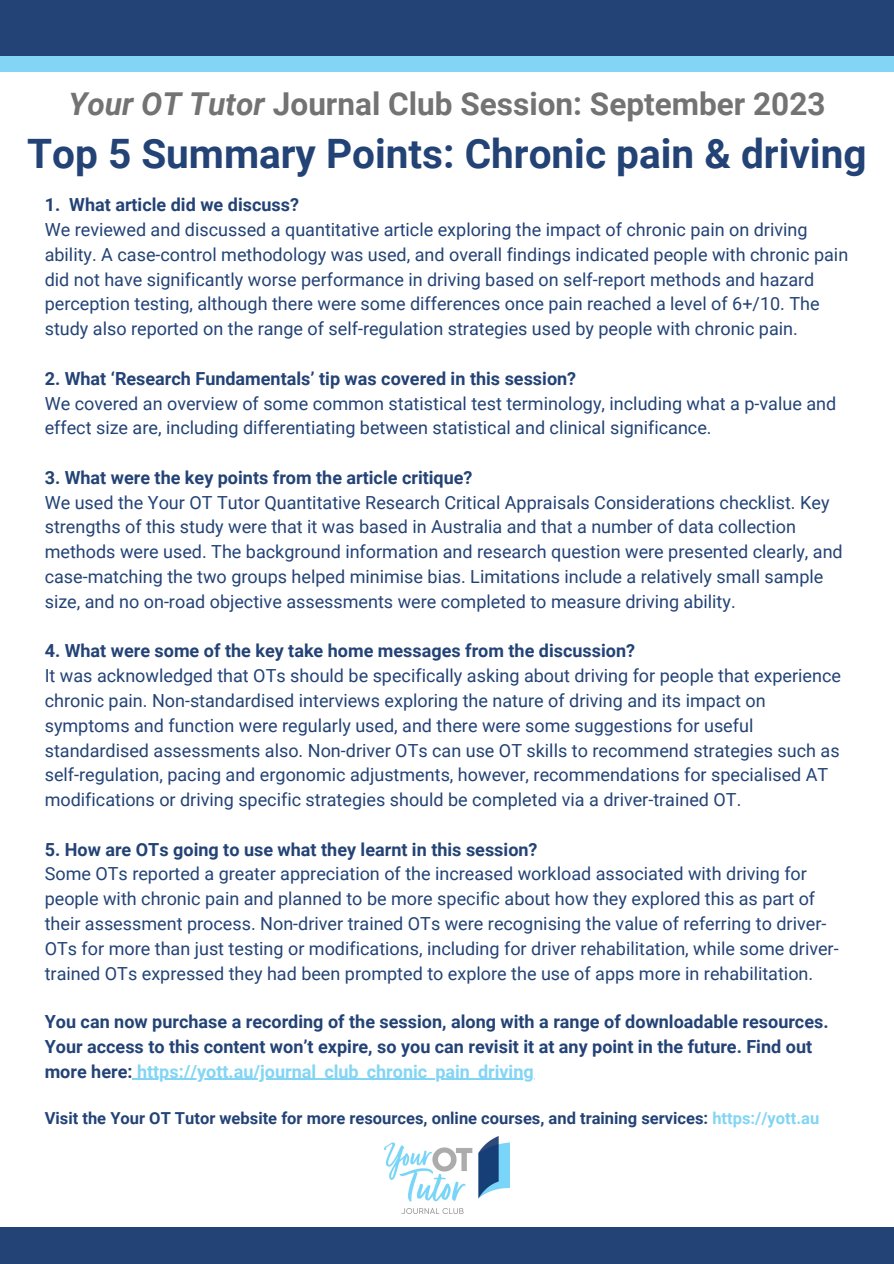
<style>
.page{position:relative;width:894px;height:1264px;background:#fff}
.page>*{position:absolute;margin:0;border:0;box-sizing:border-box;transform-origin:0 0}
.t1{font:700 40.5px "Roboto";color:#234376}
.t2{font:700 31.5px "Roboto";color:#737373}
.t3{font:18px/24.8px "Roboto";color:#234376}
.t4{font:700 18px/24.8px "Roboto";color:#234376}
.t5{font:700 16.5px "Roboto";color:#234376}
.s1{font-style:italic}
.s2{color:#82d5f4}
</style>
<div class="page">
<div style="left:0;top:1227px;width:893px;height:36px;background:#234376"></div>
<div style="left:0;top:0;width:893px;height:56px;background:#234376"></div>
<hr style="left:137px;top:1078px;width:397px;height:1px;background:#82d5f4">
<div style="left:0;top:56px;width:893px;height:15px;background:#82d5f4"></div>
<img style="left:384px;top:1136px;width:125px;height:77px">
<p class="t2" style="left:68px;top:86px;width:758px"><span class="s1">Your OT Tutor</span> Journal Club Session: September 2023</p>
<p class="t1" style="left:27px;top:130px;width:840px">Top 5 Summary Points: Chronic pain &amp; driving</p>
<p class="t4" style="left:45px;top:193px;width:256px">1. What article did we discuss?</p>
<p class="t3" style="left:45px;top:217px;width:804px">We reviewed and discussed a quantitative article exploring the impact of chronic pain on driving ability. A case-control methodology was used, and overall findings indicated people with chronic pain did not have significantly worse performance in driving based on self-report methods and hazard perception testing, although there were some differences once pain reached a level of 6+/10. The study also reported on the range of self-regulation strategies used by people with chronic pain.</p>
<p class="t4" style="left:45px;top:366px;width:533px">2. What ‘Research Fundamentals’ tip was covered in this session?</p>
<p class="t3" style="left:45px;top:391px;width:792px">We covered an overview of some common statistical test terminology, including what a p-value and effect size are, including differentiating between statistical and clinical significance.</p>
<p class="t4" style="left:45px;top:465px;width:429px">3. What were the key points from the article critique?</p>
<p class="t3" style="left:45px;top:490px;width:799px">We used the Your OT Tutor Quantitative Research Critical Appraisals Considerations checklist. Key strengths of this study were that it was based in Australia and that a number of data collection methods were used. The background information and research question were presented clearly, and case-matching the two groups helped minimise bias. Limitations include a relatively small sample size, and no on-road objective assessments were completed to measure driving ability.</p>
<p class="t4" style="left:45px;top:639px;width:591px">4. What were some of the key take home messages from the discussion?</p>
<p class="t3" style="left:45px;top:663px;width:797px">It was acknowledged that OTs should be specifically asking about driving for people that experience chronic pain. Non-standardised interviews exploring the nature of driving and its impact on symptoms and function were regularly used, and there were some suggestions for useful standardised assessments also. Non-driver OTs can use OT skills to recommend strategies such as self-regulation, pacing and ergonomic adjustments, however, recommendations for specialised AT modifications or driving specific strategies should be completed via a driver-trained OT.</p>
<p class="t4" style="left:45px;top:837px;width:494px">5. How are OTs going to use what they learnt in this session?</p>
<p class="t3" style="left:45px;top:861px;width:795px">Some OTs reported a greater appreciation of the increased workload associated with driving for people with chronic pain and planned to be more specific about how they explored this as part of their assessment process. Non-driver trained OTs were recognising the value of referring to driver-OTs for more than just testing or modifications, including for driver rehabilitation, while some driver&shy;trained OTs expressed they had been prompted to explore the use of apps more in rehabilitation.</p>
<p class="t4" style="left:45px;top:1009px;width:785px">You can now purchase a recording of the session, along with a range of downloadable resources.<br>Your access to this content won’t expire, so you can revisit it at any point in the future. Find out more here: <span class="s2">https://yott.au/journal_club_chronic_pain_driving</span></p>
<p class="t5" style="left:45px;top:1108px;width:775px">Visit the Your OT Tutor website for more resources, online courses, and training services: <span class="s2">https://yott.au</span></p>
</div>
